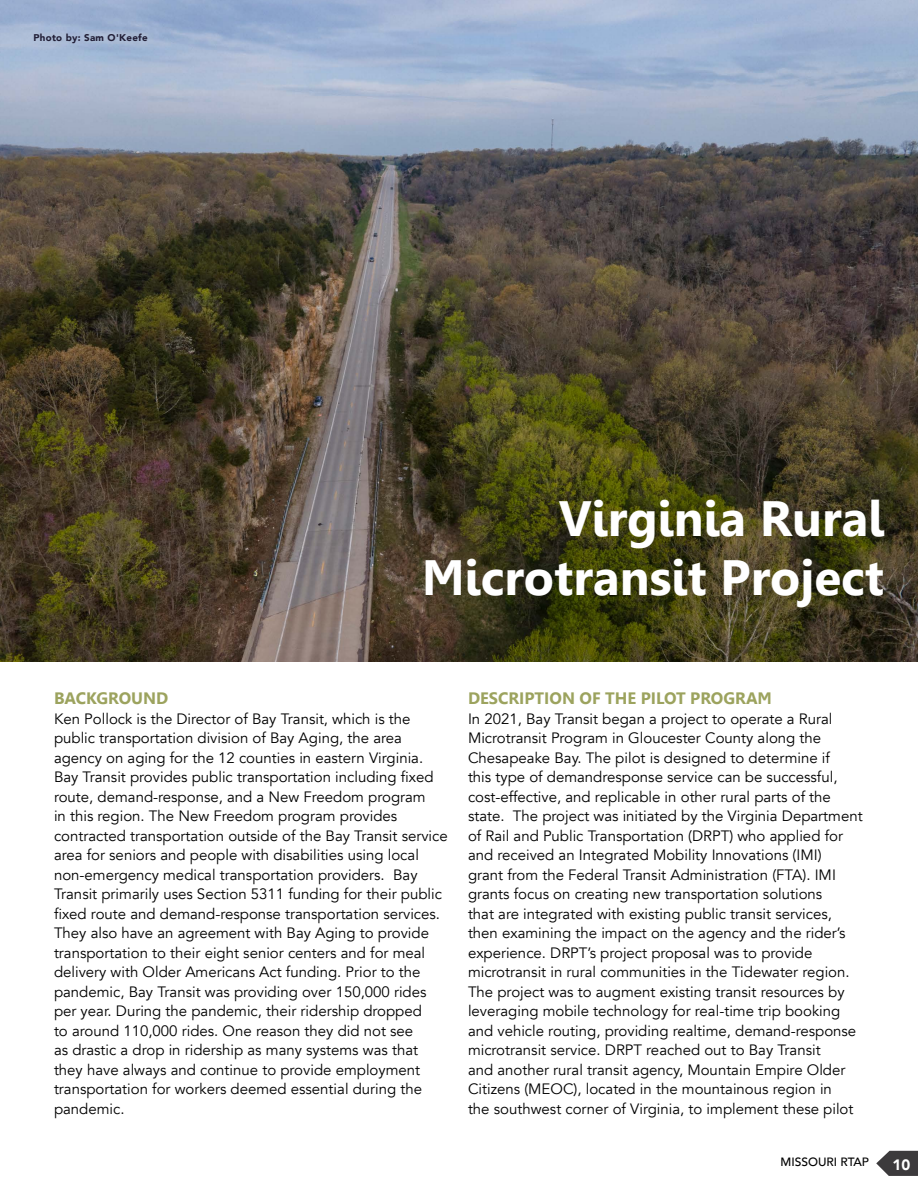
<style>
.page{position:relative;width:918px;height:1188px;background:#fff}
.page>*{position:absolute;margin:0;border:0;box-sizing:border-box;transform-origin:0 0}
.t1{font:700 49.5px/59.4px "Leelawadee";color:#fff;text-align:right}
.t2{font:700 16.5px "Leelawadee";color:#9ca35e}
.t3{font:15px/19.5px "Avenir";color:#000}
.t4{font:900 15px "Avenir";color:#fff}
.t5{font:500 12px "Avenir";color:#000}
.t6{font:900 9.75px "Avenir";letter-spacing:.03em;color:#211e36}
</style>
<div class="page">
<svg style="left:876px;top:1151px;width:42px;height:25px"></svg>
<img style="left:0;top:0;width:918px;height:662px">
<p class="t6" style="left:33px;top:29px;width:116px">Photo by: Sam O'Keefe</p>
<h1 class="t1" style="left:422px;top:489px;width:464px">Virginia Rural<br>Microtransit Project</h1>
<p class="t2" style="left:54px;top:689px;width:116px">BACKGROUND</p>
<p class="t3" style="left:54px;top:709px;width:395px">Ken Pollock is the Director of Bay Transit, which is the public transportation division of Bay Aging, the area agency on aging for the 12 counties in eastern Virginia.<br>Bay Transit provides public transportation including fixed route, demand-response, and a New Freedom program<br>in this region. The New Freedom program provides contracted transportation outside of the Bay Transit service area for seniors and people with disabilities using local non-emergency medical transportation providers. Bay Transit primarily uses Section 5311 funding for their public fixed route and demand-response transportation services.<br>They also have an agreement with Bay Aging to provide transportation to their eight senior centers and for meal delivery with Older Americans Act funding. Prior to the pandemic, Bay Transit was providing over 150,000 rides per year. During the pandemic, their ridership dropped<br>to around 110,000 rides. One reason they did not see<br>as drastic a drop in ridership as many systems was that they have always and continue to provide employment transportation for workers deemed essential during the pandemic.</p>
<p class="t2" style="left:468px;top:689px;width:305px">DESCRIPTION OF THE PILOT PROGRAM</p>
<p class="t3" style="left:468px;top:709px;width:396px">In 2021, Bay Transit began a project to operate a Rural Microtransit Program in Gloucester County along the Chesapeake Bay. The pilot is designed to determine if<br>this type of demandresponse service can be successful, cost-effective, and replicable in other rural parts of the state. The project was initiated by the Virginia Department of Rail and Public Transportation (DRPT) who applied for and received an Integrated Mobility Innovations (IMI)<br>grant from the Federal Transit Administration (FTA). IMI grants focus on creating new transportation solutions<br>that are integrated with existing public transit services, then examining the impact on the agency and the rider’s experience. DRPT’s project proposal was to provide microtransit in rural communities in the Tidewater region.<br>The project was to augment existing transit resources by leveraging mobile technology for real-time trip booking and vehicle routing, providing realtime, demand-response microtransit service. DRPT reached out to Bay Transit<br>and another rural transit agency, Mountain Empire Older Citizens (MEOC), located in the mountainous region in<br>the southwest corner of Virginia, to implement these pilot</p>
<p class="t5" style="left:781px;top:1151px;width:90px">MISSOURI RTAP</p>
<p class="t4" style="left:892px;top:1151px;width:19px">10</p>
</div>
